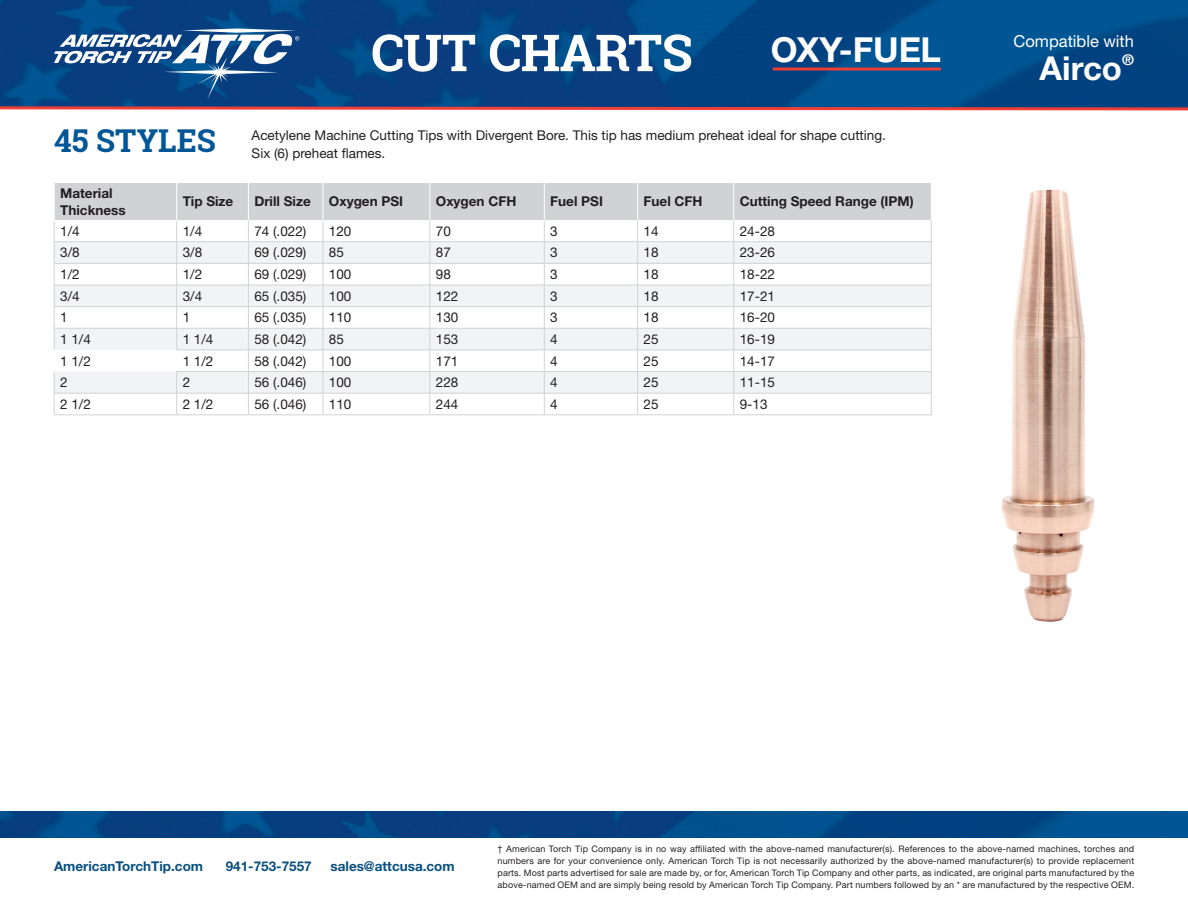
<style>
.page{position:relative;width:1188px;height:918px;background:#fff}
.page>*{position:absolute;margin:0;border:0;box-sizing:border-box;transform-origin:0 0}
.t1{font:700 51px "Roboto Slab";letter-spacing:-.02em;color:#fff}
.t2{font:700 34.5px "Helvetica Neue LT Std";color:#fff}
.t3{font:700 33px "Helvetica Neue LT Std";color:#fff}
.t4{font:700 31.5px "Roboto Slab";color:#005696}
.t5{font:16.5px "Helvetica Neue LT Std";color:#fff}
.Table_content{font:13.5px "Helvetica Neue LT Std";color:#231f20}
.copy{font:13.5px/18px "Helvetica Neue LT Std";color:#231f20}
.table_headings{font:700 13.5px/16.5px "Helvetica Neue LT Std";color:#231f20}
.t6{font:700 13.5px "Helvetica Neue LT Std";color:#084f7f}
.t7{font:9px/12px "Helvetica Neue LT Std";letter-spacing:.02em;color:#231f20;text-align:justify}
</style>
<div class="page">
<img style="left:0;top:0;width:1188px;height:105px">
<hr style="left:773px;top:68px;width:168px;height:2px;background:#ee3e35">
<img style="left:0;top:812px;width:1188px;height:26px">
<svg style="left:0;top:105px;width:1188px;height:6px;background:#a76373"></svg>
<svg style="left:54px;top:28px;width:245px;height:71px"></svg>
<svg style="left:54px;top:183px;width:878px;height:232px"></svg>
<hr style="left:54px;top:415px;width:123px;height:1px;background:#d1d2d4">
<hr style="left:177px;top:415px;width:71px;height:1px;background:#d1d2d4">
<hr style="left:248px;top:415px;width:75px;height:1px;background:#d1d2d4">
<hr style="left:323px;top:415px;width:107px;height:1px;background:#d1d2d4">
<hr style="left:430px;top:415px;width:114px;height:1px;background:#d1d2d4">
<hr style="left:544px;top:415px;width:94px;height:1px;background:#d1d2d4">
<hr style="left:638px;top:415px;width:96px;height:1px;background:#d1d2d4">
<hr style="left:734px;top:415px;width:198px;height:1px;background:#d1d2d4">
<hr style="left:931px;top:183px;width:1px;height:37px;background:#fff">
<hr style="left:54px;top:183px;width:1px;height:37px;background:#fff">
<hr style="left:176px;top:183px;width:1px;height:37px;background:#fff">
<hr style="left:54px;top:220px;width:123px;height:1px;background:#fff">
<img style="left:1002px;top:189px;width:93px;height:433px">
<h1 class="t1" style="left:371px;top:18px;width:323px">CUT CHARTS</h1>
<h3 class="t5" style="left:1014px;top:31px;width:122px">Compatible with</h3>
<h2 class="t2" style="left:771px;top:29px;width:172px">OXY-FUEL</h2>
<h3 class="t3" style="left:1040px;top:47px;width:96px">Airco<sup>®</sup></h3>
<p class="t4" style="left:54px;top:119px;width:163px">45 STYLES</p>
<p class="copy" style="left:252px;top:126px;width:636px">Acetylene Machine Cutting Tips with Divergent Bore. This tip has medium preheat ideal for shape cutting.<br>Six (6) preheat flames.</p>
<p class="table_headings" style="left:60px;top:185px;width:67px">Material<br>Thickness</p>
<p class="table_headings" style="left:183px;top:193px;width:52px">Tip Size</p>
<p class="table_headings" style="left:254px;top:193px;width:58px">Drill Size</p>
<p class="table_headings" style="left:329px;top:193px;width:76px">Oxygen PSI</p>
<p class="table_headings" style="left:436px;top:193px;width:82px">Oxygen CFH</p>
<p class="table_headings" style="left:550px;top:193px;width:54px">Fuel PSI</p>
<p class="table_headings" style="left:644px;top:193px;width:61px">Fuel CFH</p>
<p class="table_headings" style="left:740px;top:193px;width:175px">Cutting Speed Range (IPM)</p>
<p class="Table_content" style="left:60px;top:223px;width:21px">1/4</p>
<p class="Table_content" style="left:183px;top:223px;width:21px">1/4</p>
<p class="Table_content" style="left:254px;top:223px;width:54px">74 (.022)</p>
<p class="Table_content" style="left:329px;top:223px;width:24px">120</p>
<p class="Table_content" style="left:436px;top:223px;width:17px">70</p>
<p class="Table_content" style="left:550px;top:223px;width:9px">3</p>
<p class="Table_content" style="left:644px;top:223px;width:17px">14</p>
<p class="Table_content" style="left:740px;top:223px;width:37px">24-28</p>
<p class="Table_content" style="left:60px;top:244px;width:21px">3/8</p>
<p class="Table_content" style="left:183px;top:244px;width:21px">3/8</p>
<p class="Table_content" style="left:254px;top:244px;width:54px">69 (.029)</p>
<p class="Table_content" style="left:329px;top:244px;width:17px">85</p>
<p class="Table_content" style="left:436px;top:244px;width:17px">87</p>
<p class="Table_content" style="left:550px;top:244px;width:9px">3</p>
<p class="Table_content" style="left:644px;top:244px;width:17px">18</p>
<p class="Table_content" style="left:740px;top:244px;width:37px">23-26</p>
<p class="Table_content" style="left:60px;top:266px;width:21px">1/2</p>
<p class="Table_content" style="left:183px;top:266px;width:21px">1/2</p>
<p class="Table_content" style="left:254px;top:266px;width:54px">69 (.029)</p>
<p class="Table_content" style="left:329px;top:266px;width:24px">100</p>
<p class="Table_content" style="left:436px;top:266px;width:17px">98</p>
<p class="Table_content" style="left:550px;top:266px;width:9px">3</p>
<p class="Table_content" style="left:644px;top:266px;width:17px">18</p>
<p class="Table_content" style="left:740px;top:266px;width:37px">18-22</p>
<p class="Table_content" style="left:60px;top:288px;width:21px">3/4</p>
<p class="Table_content" style="left:183px;top:288px;width:21px">3/4</p>
<p class="Table_content" style="left:254px;top:288px;width:54px">65 (.035)</p>
<p class="Table_content" style="left:329px;top:288px;width:24px">100</p>
<p class="Table_content" style="left:436px;top:288px;width:24px">122</p>
<p class="Table_content" style="left:550px;top:288px;width:9px">3</p>
<p class="Table_content" style="left:644px;top:288px;width:17px">18</p>
<p class="Table_content" style="left:740px;top:288px;width:37px">17-21</p>
<p class="Table_content" style="left:60px;top:309px;width:9px">1</p>
<p class="Table_content" style="left:183px;top:309px;width:9px">1</p>
<p class="Table_content" style="left:254px;top:309px;width:54px">65 (.035)</p>
<p class="Table_content" style="left:329px;top:309px;width:24px">110</p>
<p class="Table_content" style="left:436px;top:309px;width:24px">130</p>
<p class="Table_content" style="left:550px;top:309px;width:9px">3</p>
<p class="Table_content" style="left:644px;top:309px;width:17px">18</p>
<p class="Table_content" style="left:740px;top:309px;width:37px">16-20</p>
<p class="Table_content" style="left:60px;top:331px;width:32px">1 1/4</p>
<p class="Table_content" style="left:183px;top:331px;width:32px">1 1/4</p>
<p class="Table_content" style="left:254px;top:331px;width:54px">58 (.042)</p>
<p class="Table_content" style="left:329px;top:331px;width:17px">85</p>
<p class="Table_content" style="left:436px;top:331px;width:24px">153</p>
<p class="Table_content" style="left:550px;top:331px;width:9px">4</p>
<p class="Table_content" style="left:644px;top:331px;width:17px">25</p>
<p class="Table_content" style="left:740px;top:331px;width:37px">16-19</p>
<p class="Table_content" style="left:60px;top:353px;width:32px">1 1/2</p>
<p class="Table_content" style="left:183px;top:353px;width:32px">1 1/2</p>
<p class="Table_content" style="left:254px;top:353px;width:54px">58 (.042)</p>
<p class="Table_content" style="left:329px;top:353px;width:24px">100</p>
<p class="Table_content" style="left:436px;top:353px;width:24px">171</p>
<p class="Table_content" style="left:550px;top:353px;width:9px">4</p>
<p class="Table_content" style="left:644px;top:353px;width:17px">25</p>
<p class="Table_content" style="left:740px;top:353px;width:37px">14-17</p>
<p class="Table_content" style="left:60px;top:374px;width:9px">2</p>
<p class="Table_content" style="left:183px;top:374px;width:9px">2</p>
<p class="Table_content" style="left:254px;top:374px;width:54px">56 (.046)</p>
<p class="Table_content" style="left:329px;top:374px;width:24px">100</p>
<p class="Table_content" style="left:436px;top:374px;width:24px">228</p>
<p class="Table_content" style="left:550px;top:374px;width:9px">4</p>
<p class="Table_content" style="left:644px;top:374px;width:17px">25</p>
<p class="Table_content" style="left:740px;top:374px;width:37px">11-15</p>
<p class="Table_content" style="left:60px;top:396px;width:32px">2 1/2</p>
<p class="Table_content" style="left:183px;top:396px;width:32px">2 1/2</p>
<p class="Table_content" style="left:254px;top:396px;width:54px">56 (.046)</p>
<p class="Table_content" style="left:329px;top:396px;width:24px">110</p>
<p class="Table_content" style="left:436px;top:396px;width:24px">244</p>
<p class="Table_content" style="left:550px;top:396px;width:9px">4</p>
<p class="Table_content" style="left:644px;top:396px;width:17px">25</p>
<p class="Table_content" style="left:740px;top:396px;width:29px">9-13</p>
<h3 class="t6" style="left:54px;top:858px;width:151px">AmericanTorchTip.com</h3>
<h3 class="t6" style="left:226px;top:858px;width:88px">941-753-7557</h3>
<h3 class="t6" style="left:331px;top:858px;width:126px">sales@attcusa.com</h3>
<p class="t7" style="left:498px;top:843px;width:638px">† American Torch Tip Company is in no way affiliated with the above-named manufacturer(s). References to the above-named machines, torches and numbers are for your convenience only. American Torch Tip is not necessarily authorized by the above-named manufacturer(s) to provide replacement parts. Most parts advertised for sale are made by, or for, American Torch Tip Company and other parts, as indicated, are original parts manufactured by the above-named OEM and are simply being resold by American Torch Tip Company. Part numbers followed by an * are manufactured by the respective OEM.</p>
</div>
